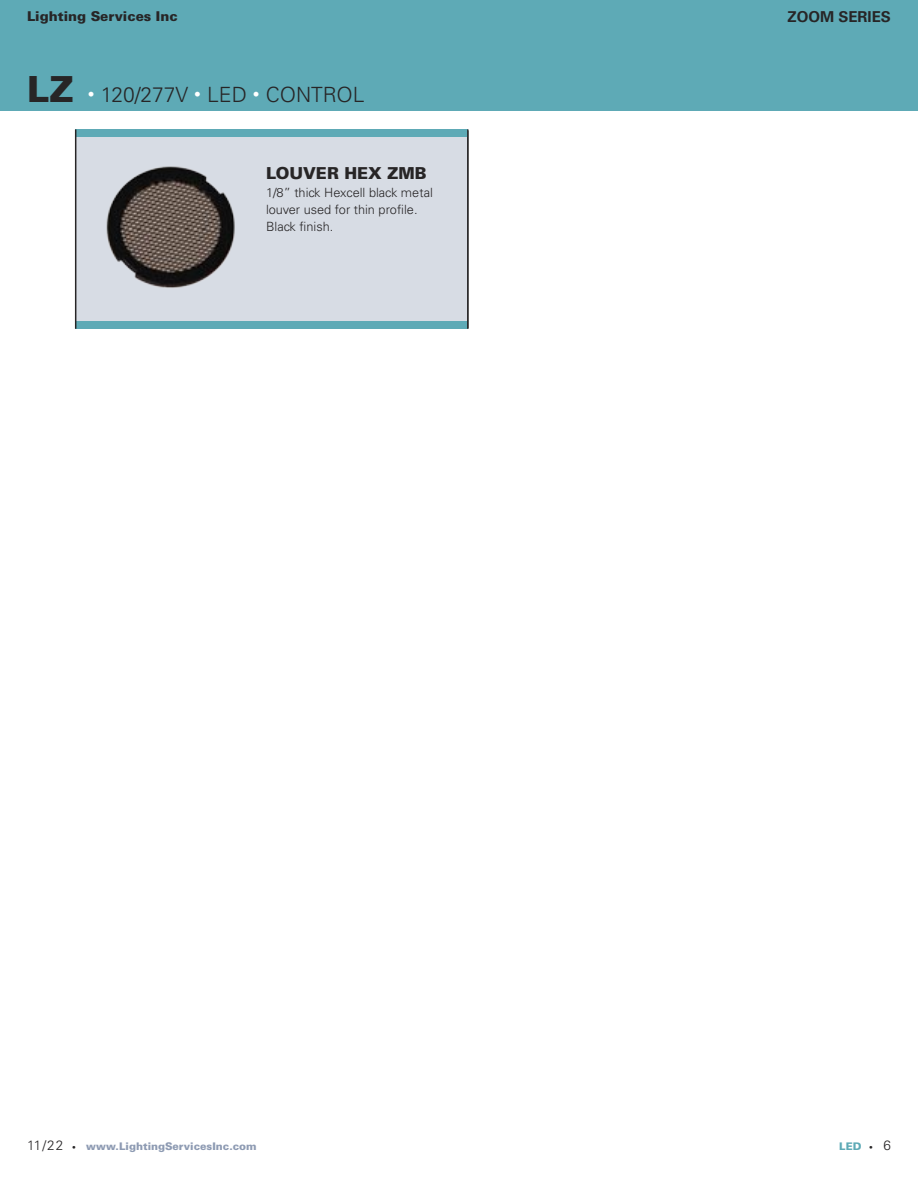
<style>
.page{position:relative;width:918px;height:1188px;background:#fff}
.page>*{position:absolute;margin:0;border:0;box-sizing:border-box;transform-origin:0 0}
.t1{font:900 36px "Univers";color:#272526}
.t2{font:300 21px "Univers";color:#272526}
.t3{font:900 16.5px "Univers";color:#272526}
.t4{font:700 15px "Univers";color:#272526}
.t5{font:900 13.5px "Univers";color:#272526}
.t6{font:300 12.75px/17.2px "Univers";color:#272526}
.t7{font:900 10.5px "Univers";color:#8e9bb3}
.t8{font:900 10.5px "Univers";color:#5eaab6}
.s1{font-size:13.5px;color:#fff}
.s2{font-weight:300;font-size:13.5px;color:#272526}
.s3{font-size:7.5px;color:#272526}
</style>
<div class="page">
<div style="left:0;top:0;width:918px;height:111px;background:#5eaab6"></div>
<div style="left:76px;top:137px;width:392px;height:186px;background:#d7dce4"></div>
<img style="left:106px;top:166px;width:129px;height:122px">
<div style="left:76px;top:321px;width:392px;height:8px;background:#5eaab6"></div>
<div style="left:76px;top:129px;width:392px;height:8px;background:#5eaab6"></div>
<hr style="left:75px;top:129px;width:1px;height:200px;background:#272526">
<hr style="left:467px;top:129px;width:2px;height:200px;background:#272526">
<p class="t5" style="left:27px;top:12px;width:152px">Lighting Services Inc</p>
<p class="t1" style="left:27px;top:76px;width:48px">LZ</p>
<p class="t2" style="left:88px;top:87px;width:278px"><span class="s1">•</span> 120/277V <span class="s1">•</span> LED <span class="s1">•</span> CONTROL</p>
<p class="t3" style="left:266px;top:167px;width:162px">LOUVER HEX ZMB</p>
<p class="t6" style="left:266px;top:185px;width:169px">1/8” thick Hexcell black metal louver used for thin profile.<br>Black finish.</p>
<p class="t4" style="left:788px;top:11px;width:105px">ZOOM SERIES</p>
<p class="t7" style="left:27px;top:1143px;width:231px"><span class="s2">11/22</span> <span class="s3">•</span> www.LightingServicesInc.com</p>
<p class="t8" style="left:839px;top:1143px;width:53px">LED <span class="s3">•</span> <span class="s2">6</span></p>
</div>
